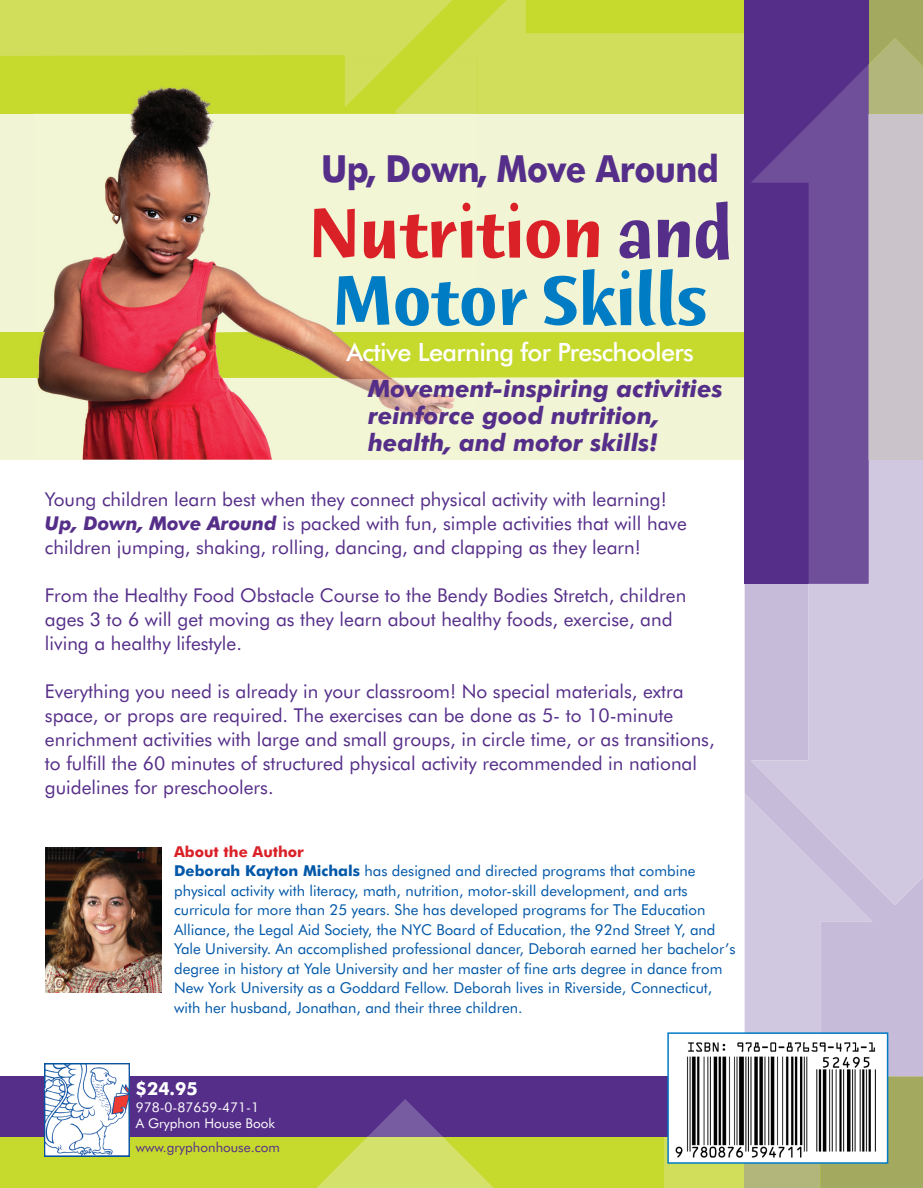
<style>
.page{position:relative;width:923px;height:1188px;background:#fff}
.page>*{position:absolute;margin:0;border:0;box-sizing:border-box;transform-origin:0 0}
.t1{font:75px/67.5px "Humana Sans ITCTT Bold";color:#007cc4;text-align:center;scale:.9 1}
.t2{font:700 37.35px "Futura BT";letter-spacing:-.015em;color:#552e89;scale:.9 1}
.t3{font:500 25.2px "Futura BT";letter-spacing:-.025em;color:#fff}
.t4{font:italic 700 24px/27px "Futura BT";color:#552e89}
.t5{font:19.05px/24px "Futura BT";color:#552e89}
.t6{font:700 18px "Futura BT";color:#fff}
.t7{font:15px/19.5px "Futura BT";color:#0157a8}
.t8{font:13.5px/16.5px "Futura BT";color:#fff}
.t9{font:13.5px "Futura BT";color:#552e89}
.s1{color:#db2128}
.s2{color:#552e89}
.s3{font-weight:700;font-style:italic}
.s4{font-weight:700;color:#db2128}
.s5{font-weight:700}
</style>
<div class="page">
<div style="left:0;top:114px;width:922px;height:345px;background:#f1f5d5"></div>
<div style="left:0;top:1076px;width:922px;height:111px;background:#c6d92d"></div>
<div style="left:0;top:332px;width:45px;height:45px;background:#c6d92d"></div>
<div style="left:477px;top:332px;width:266px;height:45px;background:#c6d92d"></div>
<div style="left:743px;top:0;width:125px;height:583px;background:#552e89"></div>
<div style="left:0;top:1076px;width:742px;height:60px;background:#552e89"></div>
<svg style="left:287px;top:1099px;width:236px;height:88px"></svg>
<svg style="left:750px;top:459px;width:172px;height:331px;fill:#d0c8e0"></svg>
<div style="left:868px;top:114px;width:54px;height:345px;background:#cac3ca"></div>
<svg style="left:750px;top:114px;width:118px;height:469px;fill:#6f4f9a"></svg>
<img style="left:33px;top:114px;width:444px;height:345px">
<img style="left:339px;top:332px;width:138px;height:45px">
<img style="left:33px;top:332px;width:12px;height:45px">
<img style="left:214px;top:332px;width:125px;height:45px">
<img style="left:45px;top:1063px;width:84px;height:92px">
<img style="left:45px;top:847px;width:117px;height:144px">
<svg style="left:0;top:0;width:923px;height:114px"></svg>
<svg style="left:611px;top:790px;width:312px;height:398px"></svg>
<h2 class="t2" style="left:321px;top:154px;width:443px">Up, Down, Move Around</h2>
<h1 class="t1" style="left:308px;top:205px;width:471px"><span class="s1">Nutrition</span> <span class="s2">and<br></span>Motor Skills</h1>
<h3 class="t3" style="left:346px;top:341px;width:349px">Active Learning for Preschoolers</h3>
<p class="t4" style="left:368px;top:377px;width:356px">Movement-inspiring activities reinforce good nutrition, health, and motor skills!</p>
<p class="t5" style="left:45px;top:488px;width:643px">Young children learn best when they connect physical activity with learning!<br><span class="s3">Up, Down, Move Around</span> is packed with fun, simple activities that will have children jumping, shaking, rolling, dancing, and clapping as they learn!</p>
<p class="t5" style="left:45px;top:584px;width:642px">From the Healthy Food Obstacle Course to the Bendy Bodies Stretch, children ages 3 to 6 will get moving as they learn about healthy foods, exercise, and living a healthy lifestyle.</p>
<p class="t5" style="left:45px;top:680px;width:671px">Everything you need is already in your classroom! No special materials, extra space, or props are required. The exercises can be done as 5- to 10-minute enrichment activities with large and small groups, in circle time, or as transitions, to fulfill the 60 minutes of structured physical activity recommended in national guidelines for preschoolers.</p>
<p class="t7" style="left:174px;top:842px;width:562px"><span class="s4">About the Author<br></span><span class="s5">Deborah Kayton Michals</span> has designed and directed programs that combine physical activity with literacy, math, nutrition, motor-skill development, and arts curricula for more than 25 years. She has developed programs for The Education Alliance, the Legal Aid Society, the NYC Board of Education, the 92nd Street Y, and Yale University. An accomplished professional dancer, Deborah earned her bachelor’s degree in history at Yale University and her master of fine arts degree in dance from New York University as a Goddard Fellow. Deborah lives in Riverside, Connecticut, with her husband, Jonathan, and their three children.</p>
<p class="t6" style="left:136px;top:1081px;width:63px">$24.95</p>
<p class="t8" style="left:136px;top:1099px;width:141px">978-0-87659-471-1<br>A Gryphon House Book</p>
<p class="t9" style="left:136px;top:1141px;width:145px">www.gryphonhouse.com</p>
</div>
